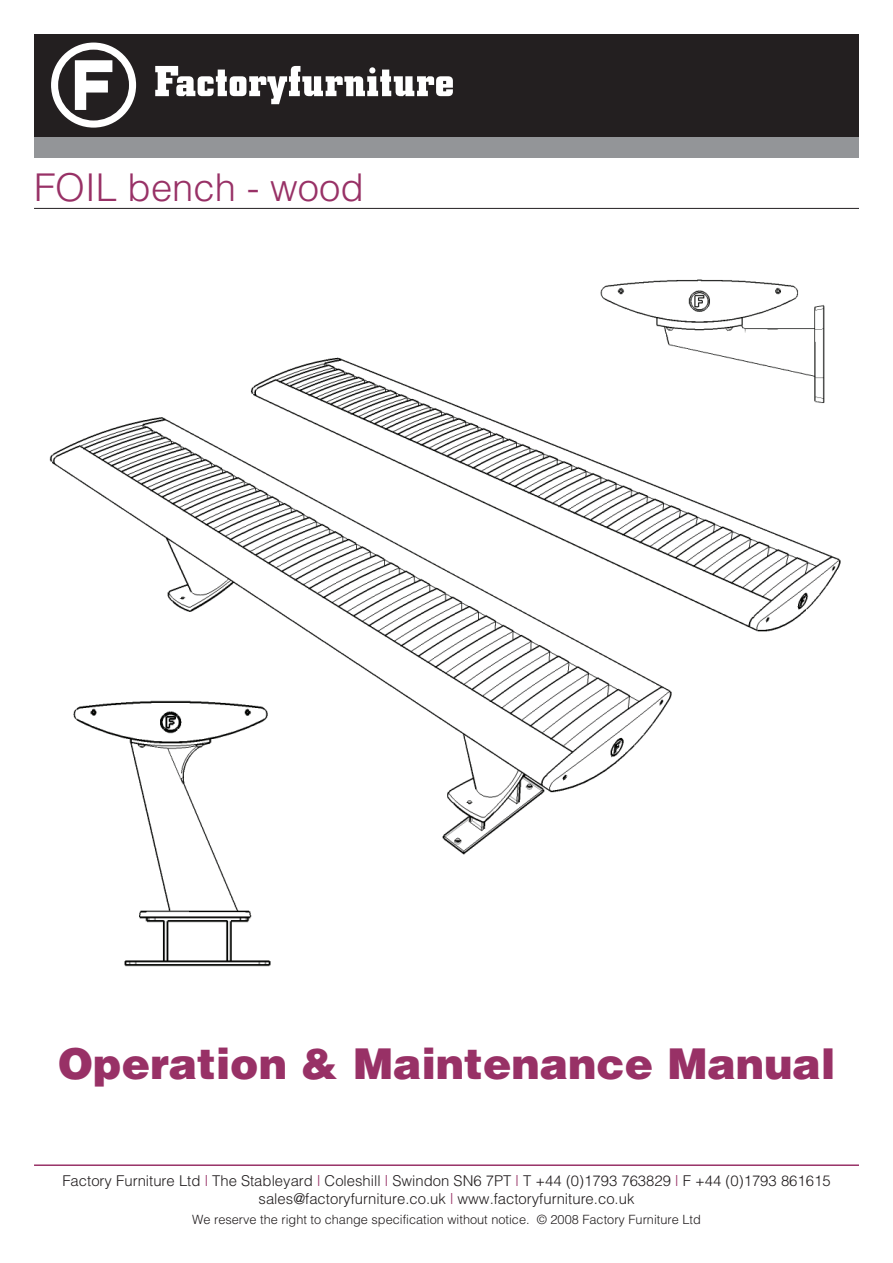
<style>
.page{position:relative;width:893px;height:1263px;background:#fff}
.page>*{position:absolute;margin:0;border:0;box-sizing:border-box;transform-origin:0 0}
.t1{font:900 42.45px "Helvetica";color:#983166}
.t2{font:300 38.25px "Helvetica";color:#983166}
.t3{font:300 14.85px/17.9px "Helvetica";color:#231f20;text-align:center}
.t4{font:300 12.75px "Helvetica";color:#231f20}
.s1{color:#983166}
</style>
<div class="page">
<div style="left:34px;top:136px;width:825px;height:21px;background:#939598"></div>
<hr style="left:34px;top:1164px;width:825px;height:2px;background:#983166">
<hr style="left:34px;top:208px;width:825px;height:1px;background:#231f20">
<div style="left:34px;top:34px;width:825px;height:102px;background:#231f20"></div>
<svg style="left:155px;top:66px;width:298px;height:38px"></svg>
<svg style="left:51px;top:43px;width:85px;height:85px"></svg>
<img style="left:49px;top:357px;width:792px;height:498px">
<img style="left:64px;top:695px;width:217px;height:272px">
<img style="left:595px;top:279px;width:234px;height:133px">
<h2 class="t2" style="left:34px;top:163px;width:331px">FOIL bench - wood</h2>
<h1 class="t1" style="left:58px;top:1036px;width:779px">Operation &amp; Maintenance Manual</h1>
<p class="t3" style="left:62px;top:1171px;width:770px">Factory Furniture Ltd <span class="s1">|</span> The Stableyard <span class="s1">|</span> Coleshill <span class="s1">|</span> Swindon SN6 7PT <span class="s1">|</span> T +44 (0)1793 763829 <span class="s1">|</span> F +44 (0)1793 861615 sales@factoryfurniture.co.uk <span class="s1">|</span> www.factoryfurniture.co.uk</p>
<p class="t4" style="left:192px;top:1211px;width:510px">We reserve the right to change specification without notice. © 2008 Factory Furniture Ltd</p>
</div>
